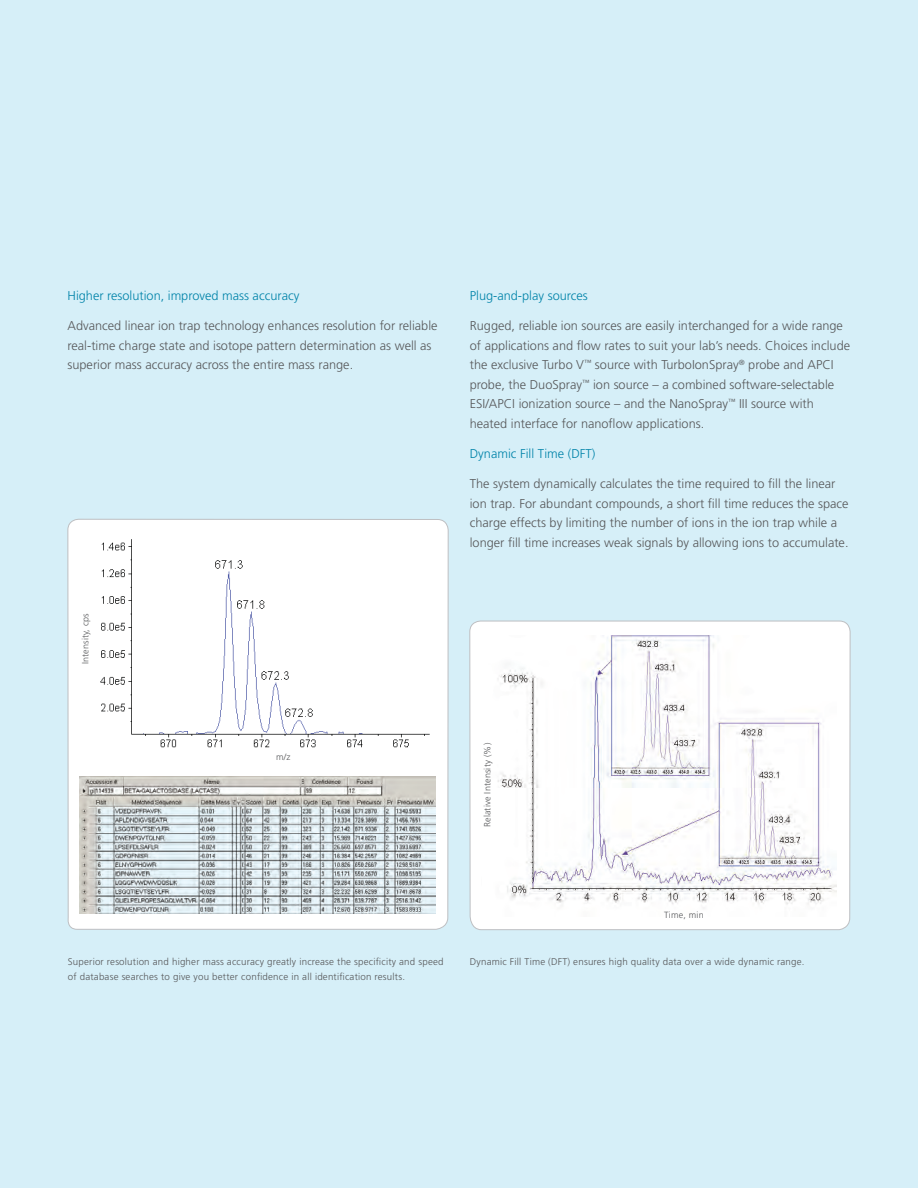
<style>
.page{position:relative;width:918px;height:1188px;background:#d6eff8}
.page>*{position:absolute;margin:0;border:0;box-sizing:border-box;transform-origin:0 0}
.Small_Blue_Header{font:300 12.75px/19.5px "Frutiger LT Std";color:#57585a}
.Small_Blue_Header-2{font:300 12.75px "Frutiger LT Std";color:#0083a9}
.Figure_Caption{font:300 9.75px "Frutiger LT Std";letter-spacing:.02em;color:#57585a}
.Figure_Caption-2{font:300 9px "Frutiger LT Std";letter-spacing:.02em;color:#57585a}
</style>
<div class="page">
<svg style="left:469px;top:620px;width:382px;height:310px;background:#f8f9fa"></svg>
<img style="left:482px;top:636px;width:355px;height:281px">
<svg style="left:67px;top:519px;width:382px;height:411px;background:#f8f9f9"></svg>
<div style="left:80px;top:533px;width:355px;height:228px;background:#fff"></div>
<img style="left:80px;top:776px;width:355px;height:137px">
<p class="Small_Blue_Header-2" style="left:68px;top:288px;width:233px">Higher resolution, improved mass accuracy</p>
<p class="Small_Blue_Header" style="left:68px;top:316px;width:372px">Advanced linear ion trap technology enhances resolution for reliable real-time charge state and isotope pattern determination as well as superior mass accuracy across the entire mass range.</p>
<p class="Figure_Caption-2" style="left:80px;top:664px;width:53px;rotate:-90deg">Intensity, cps</p>
<p class="Figure_Caption-2" style="left:276px;top:752px;width:16px">m/z</p>
<p class="Small_Blue_Header-2" style="left:470px;top:288px;width:120px">Plug-and-play sources</p>
<p class="Small_Blue_Header" style="left:470px;top:316px;width:382px">Rugged, reliable ion sources are easily interchanged for a wide range of applications and flow rates to suit your lab’s needs. Choices include the exclusive Turbo V<sup>™</sup> source with TurboIonSpray<sup>®</sup> probe and APCI probe, the DuoSpray<sup>™</sup> ion source – a combined software-selectable ESI/APCI ionization source – and the NanoSpray<sup>™</sup> III source with heated interface for nanoflow applications.</p>
<p class="Small_Blue_Header-2" style="left:470px;top:447px;width:127px">Dynamic Fill Time (DFT)</p>
<p class="Small_Blue_Header" style="left:470px;top:475px;width:380px">The system dynamically calculates the time required to fill the linear ion trap. For abundant compounds, a short fill time reduces the space charge effects by limiting the number of ions in the ion trap while a longer fill time increases weak signals by allowing ions to accumulate.</p>
<p class="Figure_Caption-2" style="left:482px;top:827px;width:86px;rotate:-90deg">Relative Intensity (%)</p>
<p class="Figure_Caption-2" style="left:664px;top:909px;width:41px">Time, min</p>
<p class="Figure_Caption" style="left:68px;top:956px;width:377px">Superior resolution and higher mass accuracy greatly increase the specificity and speed</p>
<p class="Figure_Caption" style="left:470px;top:956px;width:336px">Dynamic Fill Time (DFT) ensures high quality data over a wide dynamic range.</p>
<p class="Figure_Caption" style="left:68px;top:971px;width:339px">of database searches to give you better confidence in all identification results.</p>
</div>
